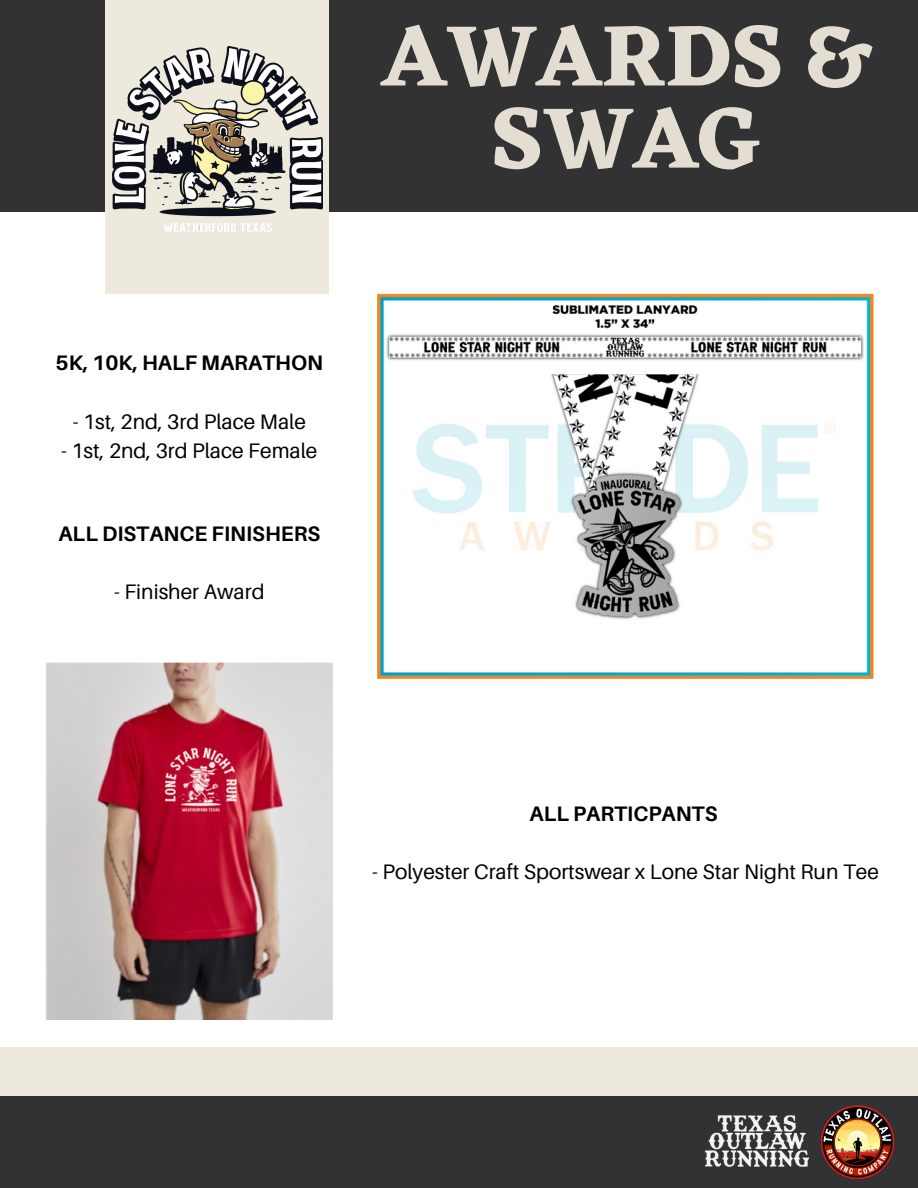
<style>
.page{position:relative;width:918px;height:1188px;background:#fff}
.page>*{position:absolute;margin:0;border:0;box-sizing:border-box;transform-origin:0 0}
.t1{font:700 88.8px "Eczar";color:#e3ded1}
.t2{font:21px "Aileron";color:#000}
.t3{font:700 21px "Aileron";color:#000}
</style>
<div class="page">
<div style="left:0;top:0;width:918px;height:212px;background:#323133"></div>
<div style="left:106px;top:0;width:223px;height:294px;background:#eee9dd"></div>
<div style="left:0;top:1096px;width:918px;height:92px;background:#323133"></div>
<div style="left:0;top:1047px;width:918px;height:49px;background:#eee9dd"></div>
<img style="left:820px;top:1105px;width:75px;height:75px">
<img style="left:377px;top:294px;width:496px;height:385px">
<img style="left:46px;top:662px;width:287px;height:358px">
<img style="left:704px;top:1115px;width:106px;height:52px">
<img style="left:113px;top:46px;width:209px;height:186px">
<p class="t1" style="left:382px;top:3px;width:489px">AWARDS &amp;</p>
<p class="t1" style="left:490px;top:85px;width:273px">SWAG</p>
<p class="t3" style="left:56px;top:350px;width:269px">5K, 10K, HALF MARATHON</p>
<p class="t2" style="left:73px;top:409px;width:235px">- 1st, 2nd, 3rd Place Male</p>
<p class="t2" style="left:61px;top:438px;width:258px">- 1st, 2nd, 3rd Place Female</p>
<p class="t3" style="left:58px;top:520px;width:263px">ALL DISTANCE FINISHERS</p>
<p class="t2" style="left:114px;top:579px;width:152px">- Finisher Award</p>
<p class="t3" style="left:530px;top:801px;width:189px">ALL PARTICPANTS</p>
<p class="t2" style="left:372px;top:859px;width:508px">- Polyester Craft Sportswear x Lone Star Night Run Tee</p>
</div>
